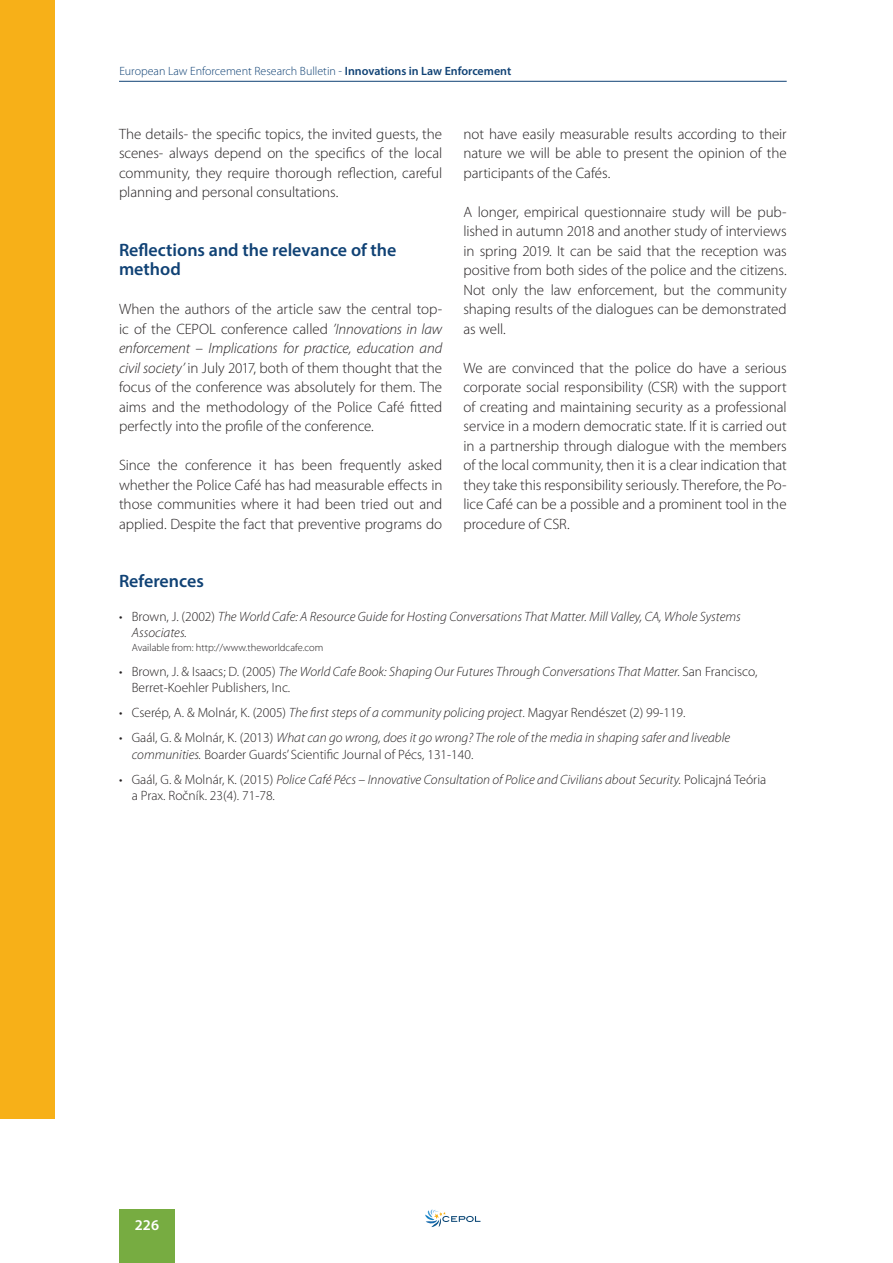
<style>
.page{position:relative;width:893px;height:1263px;background:#fff}
.page>*{position:absolute;margin:0;border:0;box-sizing:border-box;transform-origin:0 0}
.t1{font:600 18px/19.5px "Myriad Pro";color:#104275}
.t2{font:300 15px/19.5px "Myriad Pro";color:#231f20;text-align:justify}
.t3{font:600 15px "Myriad Pro";color:#fff}
.t4{font:italic 300 13.5px/16.5px "Myriad Pro";color:#231f20}
.t5{font:300 13.5px/16.5px "Myriad Pro";color:#231f20}
.t6{font:300 12px "Myriad Pro";color:#104275}
.t7{font:300 10.5px "Myriad Pro";color:#231f20}
.s1{font-weight:600}
.s2{font-style:italic}
.s3{font-style:normal}
</style>
<div class="page">
<div style="left:0;top:0;width:54px;height:1118px;background:#f7b018"></div>
<svg style="left:425px;top:1209px;width:55px;height:18px"></svg>
<div style="left:119px;top:1210px;width:56px;height:53px;background:#77ac41"></div>
<hr style="left:119px;top:81px;width:668px;height:1px;background:#104275">
<p class="t6" style="left:119px;top:66px;width:393px">European Law Enforcement Research Bulletin - <span class="s1">Innovations in Law Enforcement</span></p>
<p class="t2" style="left:119px;top:125px;width:325px">The details- the specific topics, the invited guests, the scenes- always depend on the specifics of the local community, they require thorough reflection, careful planning and personal consultations.</p>
<p class="t1" style="left:119px;top:241px;width:279px">Reflections and the relevance of the method</p>
<p class="t2" style="left:119px;top:300px;width:325px">When the authors of the article saw the central top&shy;ic of the CEPOL conference called <span class="s2">’Innovations in law enforcement – Implications for practice, education and civil society’</span> in July 2017, both of them thought that the focus of the conference was absolutely for them. The aims and the methodology of the Police Café fitted perfectly into the profile of the conference.</p>
<p class="t2" style="left:119px;top:456px;width:325px">Since the conference it has been frequently asked whether the Police Café has had measurable effects in those communities where it had been tried out and applied. Despite the fact that preventive programs do</p>
<p class="t2" style="left:463px;top:125px;width:325px">not have easily measurable results according to their nature we will be able to present the opinion of the participants of the Cafés.</p>
<p class="t2" style="left:463px;top:203px;width:325px">A longer, empirical questionnaire study will be pub&shy;lished in autumn 2018 and another study of interviews in spring 2019. It can be said that the reception was positive from both sides of the police and the citizens.<br>Not only the law enforcement, but the community shaping results of the dialogues can be demonstrated as well.</p>
<p class="t2" style="left:463px;top:359px;width:325px">We are convinced that the police do have a serious corporate social responsibility (CSR) with the support of creating and maintaining security as a professional service in a modern democratic state. If it is carried out in a partnership through dialogue with the members of the local community, then it is a clear indication that they take this responsibility seriously. Therefore, the Po&shy;lice Café can be a possible and a prominent tool in the procedure of CSR.</p>
<p class="t1" style="left:119px;top:573px;width:86px">References</p>
<p class="t4" style="left:132px;top:609px;width:611px;text-indent:-13px"><span class="s3">• Brown, J. (2002)</span> The World Cafe: A Resource Guide for Hosting Conversations That Matter. Mill Valley, CA, Whole Systems<br>Associates.</p>
<p class="t7" style="left:132px;top:643px;width:193px">Available from: http://www.theworldcafe.com</p>
<p class="t5" style="left:132px;top:664px;width:627px;text-indent:-13px">• Brown, J. &amp; Isaacs; D. (2005) <span class="s2">The World Cafe Book: Shaping Our Futures Through Conversations That Matter.</span> San Francisco,<br>Berret-Koehler Publishers, Inc.</p>
<p class="t5" style="left:119px;top:705px;width:568px">• Cserép, A. &amp; Molnár, K. (2005) <span class="s2">The first steps of a community policing project</span>. Magyar Rendészet (2) 99-119.</p>
<p class="t4" style="left:132px;top:730px;width:600px;text-indent:-13px"><span class="s3">• Gaál, G. &amp; Molnár, K. (2013)</span> What can go wrong, does it go wrong? The role of the media in shaping safer and liveable communities. <span class="s3">Boarder Guards’ Scientific Journal of Pécs, 131-140.</span></p>
<p class="t4" style="left:132px;top:772px;width:636px;text-indent:-13px"><span class="s3">• Gaál, G. &amp; Molnár, K. (2015)</span> Police Café Pécs – Innovative Consultation of Police and Civilians about Security. <span class="s3">Policajná Teória a Prax. Ročník. 23(4). 71-78.</span></p>
<p class="t3" style="left:135px;top:1219px;width:26px">226</p>
</div>
